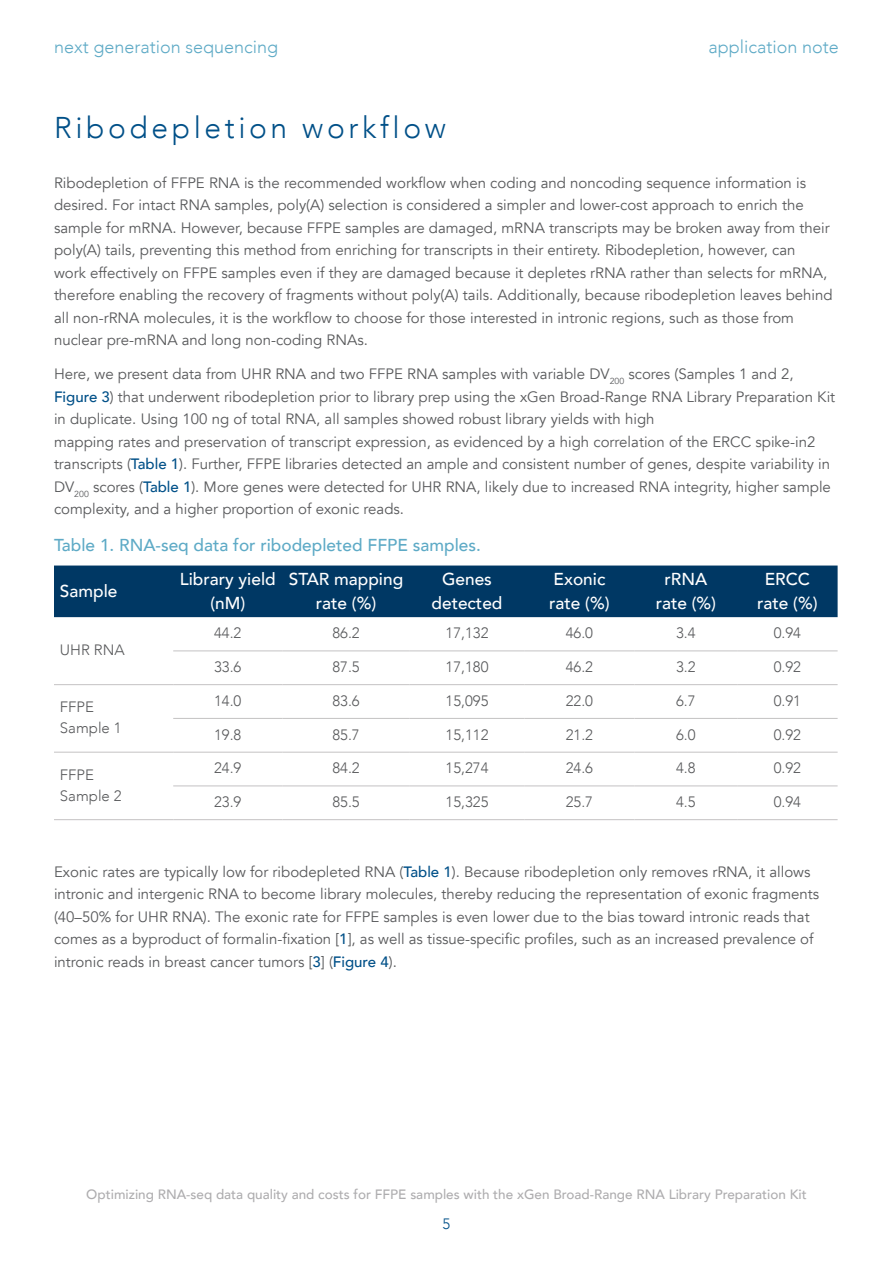
<style>
.page{position:relative;width:893px;height:1263px;background:#fff}
.page>*{position:absolute;margin:0;border:0;box-sizing:border-box;transform-origin:0 0}
.t1{font:300 30px "Avenir";letter-spacing:.12em;color:#005088}
.t2{font:300 18px "Avenir";color:#5eaac6}
.t3{font:500 17.25px/24px "Avenir";color:#fff;text-align:center}
.t4{font:500 17.25px "Avenir";color:#5eaac6}
.t5{font:15px/22.5px "Avenir";color:#58595b}
.t6{font:300 15px/21px "Avenir";color:#58595b}
.t7{font:300 15px "Avenir";color:#005088}
.t8{font:500 13.5px "Avenir";color:#aeadaf}
.s1{font-weight:500;color:#005088}
</style>
<div class="page">
<div style="left:54px;top:565px;width:784px;height:52px;background:#003864"></div>
<hr style="left:173px;top:650px;width:109px;height:1px;background:#c4c2c3">
<hr style="left:282px;top:650px;width:128px;height:1px;background:#c4c2c3">
<hr style="left:410px;top:650px;width:114px;height:1px;background:#c4c2c3">
<hr style="left:524px;top:650px;width:110px;height:1px;background:#c4c2c3">
<hr style="left:634px;top:650px;width:103px;height:1px;background:#c4c2c3">
<hr style="left:737px;top:650px;width:101px;height:1px;background:#c4c2c3">
<hr style="left:173px;top:684px;width:109px;height:1px;background:#c4c2c3">
<hr style="left:282px;top:684px;width:128px;height:1px;background:#c4c2c3">
<hr style="left:410px;top:684px;width:114px;height:1px;background:#c4c2c3">
<hr style="left:524px;top:684px;width:110px;height:1px;background:#c4c2c3">
<hr style="left:634px;top:684px;width:103px;height:1px;background:#c4c2c3">
<hr style="left:737px;top:684px;width:101px;height:1px;background:#c4c2c3">
<hr style="left:173px;top:718px;width:109px;height:1px;background:#c4c2c3">
<hr style="left:282px;top:718px;width:128px;height:1px;background:#c4c2c3">
<hr style="left:410px;top:718px;width:114px;height:1px;background:#c4c2c3">
<hr style="left:524px;top:718px;width:110px;height:1px;background:#c4c2c3">
<hr style="left:634px;top:718px;width:103px;height:1px;background:#c4c2c3">
<hr style="left:737px;top:718px;width:101px;height:1px;background:#c4c2c3">
<hr style="left:173px;top:752px;width:109px;height:1px;background:#c4c2c3">
<hr style="left:282px;top:752px;width:128px;height:1px;background:#c4c2c3">
<hr style="left:410px;top:752px;width:114px;height:1px;background:#c4c2c3">
<hr style="left:524px;top:752px;width:110px;height:1px;background:#c4c2c3">
<hr style="left:634px;top:752px;width:103px;height:1px;background:#c4c2c3">
<hr style="left:737px;top:752px;width:101px;height:1px;background:#c4c2c3">
<hr style="left:54px;top:684px;width:119px;height:1px;background:#c4c2c3">
<hr style="left:54px;top:752px;width:119px;height:1px;background:#c4c2c3">
<hr style="left:173px;top:785px;width:109px;height:1px;background:#c4c2c3">
<hr style="left:282px;top:785px;width:128px;height:1px;background:#c4c2c3">
<hr style="left:410px;top:785px;width:114px;height:1px;background:#c4c2c3">
<hr style="left:524px;top:785px;width:110px;height:1px;background:#c4c2c3">
<hr style="left:634px;top:785px;width:103px;height:1px;background:#c4c2c3">
<hr style="left:737px;top:785px;width:101px;height:1px;background:#c4c2c3">
<hr style="left:54px;top:819px;width:119px;height:1px;background:#c4c2c3">
<hr style="left:173px;top:819px;width:109px;height:1px;background:#c4c2c3">
<hr style="left:282px;top:819px;width:128px;height:1px;background:#c4c2c3">
<hr style="left:410px;top:819px;width:114px;height:1px;background:#c4c2c3">
<hr style="left:524px;top:819px;width:110px;height:1px;background:#c4c2c3">
<hr style="left:634px;top:819px;width:103px;height:1px;background:#c4c2c3">
<hr style="left:737px;top:819px;width:101px;height:1px;background:#c4c2c3">
<p class="t2" style="left:54px;top:36px;width:226px">next generation sequencing</p>
<p class="t2" style="left:708px;top:36px;width:132px">application note</p>
<h1 class="t1" style="left:54px;top:110px;width:393px">Ribodepletion workflow</h1>
<p class="t5" style="left:54px;top:171px;width:780px">Ribodepletion of FFPE RNA is the recommended workflow when coding and noncoding sequence information is desired. For intact RNA samples, poly(A) selection is considered a simpler and lower-cost approach to enrich the sample for mRNA. However, because FFPE samples are damaged, mRNA transcripts may be broken away from their poly(A) tails, preventing this method from enriching for transcripts in their entirety. Ribodepletion, however, can<br>work effectively on FFPE samples even if they are damaged because it depletes rRNA rather than selects for mRNA, therefore enabling the recovery of fragments without poly(A) tails. Additionally, because ribodepletion leaves behind all non-rRNA molecules, it is the workflow to choose for those interested in intronic regions, such as those from nuclear pre-mRNA and long non-coding RNAs.</p>
<p class="t5" style="left:54px;top:363px;width:783px">Here, we present data from UHR RNA and two FFPE RNA samples with variable DV<sub>200</sub> scores (Samples 1 and 2, <span class="s1">Figure 3</span>) that underwent ribodepletion prior to library prep using the xGen Broad-Range RNA Library Preparation Kit in duplicate. Using 100 ng of total RNA, all samples showed robust library yields with high<br>mapping rates and preservation of transcript expression, as evidenced by a high correlation of the ERCC spike-in2 transcripts (<span class="s1">Table 1</span>). Further, FFPE libraries detected an ample and consistent number of genes, despite variability in DV<sub>200</sub> scores (<span class="s1">Table 1</span>). More genes were detected for UHR RNA, likely due to increased RNA integrity, higher sample complexity, and a higher proportion of exonic reads.</p>
<p class="t4" style="left:54px;top:530px;width:428px">Table 1. RNA-seq data for ribodepleted FFPE samples.</p>
<p class="t3" style="left:60px;top:578px;width:59px">Sample</p>
<p class="t3" style="left:180px;top:565px;width:97px">Library yield (nM)</p>
<p class="t3" style="left:289px;top:565px;width:116px">STAR mapping rate (%)</p>
<p class="t3" style="left:432px;top:565px;width:72px">Genes detected</p>
<p class="t3" style="left:549px;top:565px;width:62px;text-align:left">Exonic rate (%)</p>
<p class="t3" style="left:656px;top:565px;width:62px">rRNA rate (%)</p>
<p class="t3" style="left:757px;top:565px;width:62px">ERCC rate (%)</p>
<p class="t6" style="left:60px;top:640px;width:66px">UHR RNA</p>
<p class="t6" style="left:60px;top:697px;width:63px">FFPE<br>Sample 1</p>
<p class="t6" style="left:60px;top:764px;width:63px">FFPE<br>Sample 2</p>
<p class="t6" style="left:214px;top:623px;width:29px">44.2</p>
<p class="t6" style="left:332px;top:623px;width:29px">86.2</p>
<p class="t6" style="left:446px;top:623px;width:44px">17,132</p>
<p class="t6" style="left:566px;top:623px;width:29px">46.0</p>
<p class="t6" style="left:676px;top:623px;width:21px">3.4</p>
<p class="t6" style="left:774px;top:623px;width:29px">0.94</p>
<p class="t6" style="left:214px;top:656px;width:29px">33.6</p>
<p class="t6" style="left:332px;top:656px;width:29px">87.5</p>
<p class="t6" style="left:446px;top:656px;width:44px">17,180</p>
<p class="t6" style="left:566px;top:656px;width:29px">46.2</p>
<p class="t6" style="left:676px;top:656px;width:21px">3.2</p>
<p class="t6" style="left:774px;top:656px;width:29px">0.92</p>
<p class="t6" style="left:214px;top:690px;width:29px">14.0</p>
<p class="t6" style="left:332px;top:690px;width:29px">83.6</p>
<p class="t6" style="left:446px;top:690px;width:44px">15,095</p>
<p class="t6" style="left:566px;top:690px;width:29px">22.0</p>
<p class="t6" style="left:676px;top:690px;width:21px">6.7</p>
<p class="t6" style="left:774px;top:690px;width:29px">0.91</p>
<p class="t6" style="left:214px;top:724px;width:29px">19.8</p>
<p class="t6" style="left:332px;top:724px;width:29px">85.7</p>
<p class="t6" style="left:446px;top:724px;width:44px">15,112</p>
<p class="t6" style="left:566px;top:724px;width:29px">21.2</p>
<p class="t6" style="left:676px;top:724px;width:21px">6.0</p>
<p class="t6" style="left:774px;top:724px;width:29px">0.92</p>
<p class="t6" style="left:214px;top:758px;width:29px">24.9</p>
<p class="t6" style="left:332px;top:758px;width:29px">84.2</p>
<p class="t6" style="left:446px;top:758px;width:44px">15,274</p>
<p class="t6" style="left:566px;top:758px;width:29px">24.6</p>
<p class="t6" style="left:676px;top:758px;width:21px">4.8</p>
<p class="t6" style="left:774px;top:758px;width:29px">0.92</p>
<p class="t6" style="left:214px;top:791px;width:29px">23.9</p>
<p class="t6" style="left:332px;top:791px;width:29px">85.5</p>
<p class="t6" style="left:446px;top:791px;width:44px">15,325</p>
<p class="t6" style="left:566px;top:791px;width:29px">25.7</p>
<p class="t6" style="left:676px;top:791px;width:21px">4.5</p>
<p class="t6" style="left:774px;top:791px;width:29px">0.94</p>
<p class="t5" style="left:54px;top:860px;width:767px">Exonic rates are typically low for ribodepleted RNA (<span class="s1">Table 1</span>). Because ribodepletion only removes rRNA, it allows intronic and intergenic RNA to become library molecules, thereby reducing the representation of exonic fragments (40–50% for UHR RNA). The exonic rate for FFPE samples is even lower due to the bias toward intronic reads that comes as a byproduct of formalin-fixation [<span class="s1">1</span>], as well as tissue-specific profiles, such as an increased prevalence of intronic reads in breast cancer tumors [<span class="s1">3</span>] (<span class="s1">Figure 4</span>).</p>
<p class="t8" style="left:86px;top:1182px;width:722px">Optimizing RNA-seq data quality and costs for FFPE samples with the xGen Broad-Range RNA Library Preparation Kit</p>
<p class="t7" style="left:443px;top:1214px;width:9px">5</p>
</div>
